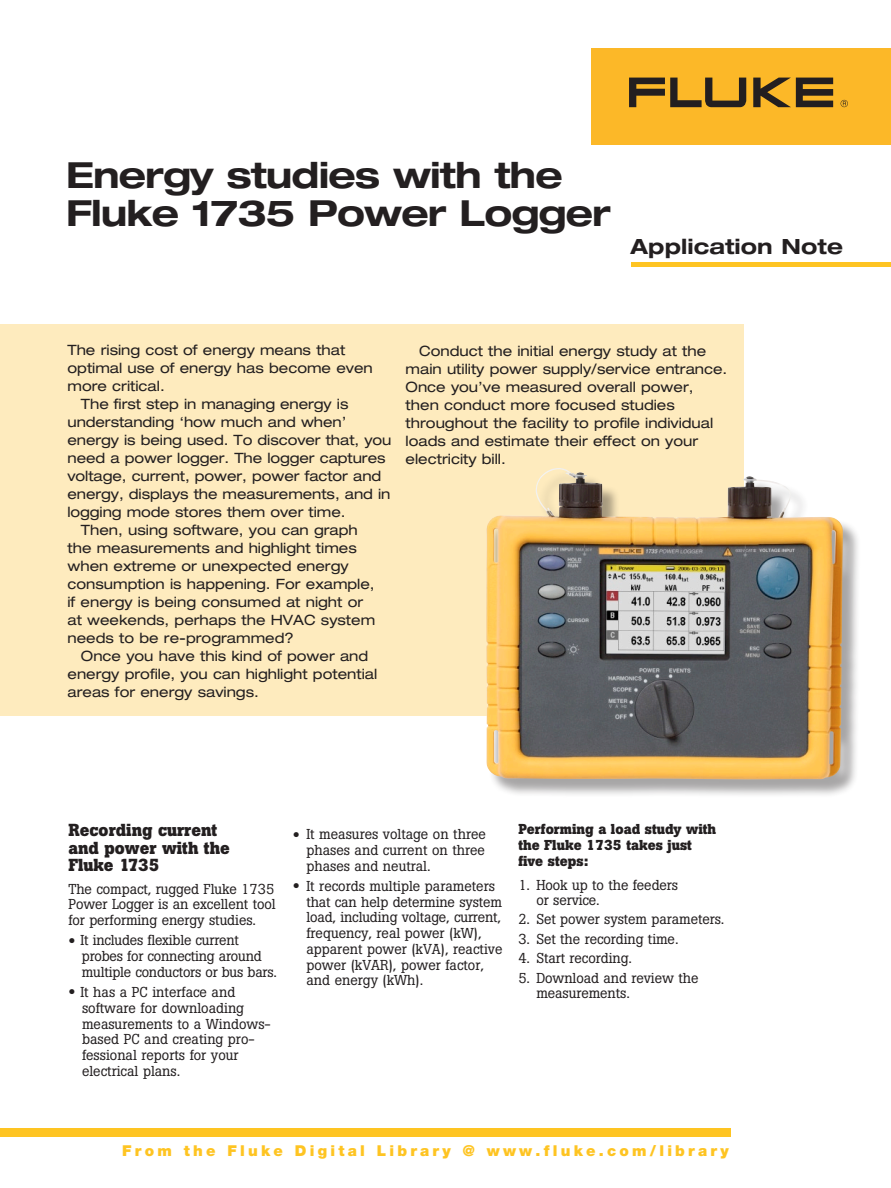
<style>
.page{position:relative;width:891px;height:1188px;background:#fff}
.page>*{position:absolute;margin:0;border:0;box-sizing:border-box;transform-origin:0 0}
.t1{font:700 expanded 36px/37.5px "Helvetica Neue";letter-spacing:-.025em;color:#231f20}
.t2{font:700 expanded 21px "Helvetica Neue";letter-spacing:.005em;color:#231f20}
.t3{font:700 17.25px/17.2px "Boton";color:#231f20}
.t4{font:900 15px "Helvetica Neue";letter-spacing:.215em;color:#fec422}
.t5{font:expanded 14.25px/18px "Helvetica Neue";color:#231f20}
.t6{font:14.25px/15.8px "Boton";letter-spacing:-.005em;color:#231f20}
.t7{font:700 14.25px/15.8px "Boton";color:#231f20}
.s1{font-size:21px}
</style>
<div class="page">
<div style="left:0;top:324px;width:744px;height:392px;background:#feebbe"></div>
<div style="left:592px;top:48px;width:299px;height:96px;background:#fcb828"></div>
<svg style="left:753px;top:78px;width:80px;height:29px"></svg>
<svg style="left:629px;top:78px;width:117px;height:29px"></svg>
<svg style="left:841px;top:100px;width:7px;height:7px"></svg>
<hr style="left:631px;top:263px;width:260px;height:4px;background:#fec422">
<div style="left:488px;top:470px;width:374px;height:327px;background:#231f20;opacity:.4"></div>
<img style="left:486px;top:468px;width:357px;height:311px">
<div style="left:0;top:1128px;width:730px;height:8px;background:#fec422"></div>
<h1 class="t1" style="left:66px;top:156px;width:546px">Energy studies with the<br>Fluke 1735 Power Logger</h1>
<h2 class="t2" style="left:631px;top:233px;width:214px">Application Note</h2>
<p class="t5" style="left:68px;top:341px;width:279px">The rising cost of energy means that</p>
<p class="t5" style="left:68px;top:359px;width:307px">optimal use of energy has become even</p>
<p class="t5" style="left:68px;top:377px;width:99px">more critical.</p>
<p class="t5" style="left:81px;top:395px;width:269px">The first step in managing energy is</p>
<p class="t5" style="left:68px;top:413px;width:280px">understanding ‘how much and when’</p>
<p class="t5" style="left:68px;top:431px;width:325px">energy is being used. To discover that, you</p>
<p class="t5" style="left:68px;top:449px;width:320px">need a power logger. The logger captures</p>
<p class="t5" style="left:68px;top:467px;width:315px">voltage, current, power, power factor and</p>
<p class="t5" style="left:68px;top:485px;width:324px">energy, displays the measurements, and in</p>
<p class="t5" style="left:68px;top:503px;width:280px">logging mode stores them over time.</p>
<p class="t5" style="left:81px;top:521px;width:278px">Then, using software, you can graph</p>
<p class="t5" style="left:68px;top:539px;width:291px">the measurements and highlight times</p>
<p class="t5" style="left:68px;top:557px;width:283px">when extreme or unexpected energy</p>
<p class="t5" style="left:68px;top:575px;width:309px">consumption is happening. For example,</p>
<p class="t5" style="left:68px;top:593px;width:297px">if energy is being consumed at night or</p>
<p class="t5" style="left:68px;top:611px;width:309px">at weekends, perhaps the HVAC system</p>
<p class="t5" style="left:68px;top:629px;width:228px">needs to be re-programmed?</p>
<p class="t5" style="left:81px;top:647px;width:289px">Once you have this kind of power and</p>
<p class="t5" style="left:68px;top:665px;width:311px">energy profile, you can highlight potential</p>
<p class="t5" style="left:68px;top:683px;width:193px">areas for energy savings.</p>
<p class="t5" style="left:406px;top:342px;width:323px;text-indent:13px">Conduct the initial energy study at the main utility power supply/service entrance.<br>Once you’ve measured overall power, then conduct more focused studies throughout the facility to profile individual loads and estimate their effect on your electricity bill.</p>
<p class="t3" style="left:68px;top:822px;width:163px">Recording current and power with the<br>Fluke 1735</p>
<p class="t6" style="left:68px;top:881px;width:209px;text-align:justify">The compact, rugged Fluke 1735<br>Power Logger is an excellent tool for performing energy studies.</p>
<p class="t6" style="left:82px;top:932px;width:197px;text-indent:-13px"><span class="s1">•</span> It includes flexible current probes for connecting around multiple conductors or bus bars.</p>
<p class="t6" style="left:82px;top:984px;width:190px;text-indent:-13px"><span class="s1">•</span> It has a PC interface and software for downloading measurements to a Windows&shy;based PC and creating pro&shy;fessional reports for your electrical plans.</p>
<p class="t6" style="left:306px;top:826px;width:181px;text-align:justify;text-indent:-13px"><span class="s1">•</span> It measures voltage on three phases and current on three phases and neutral.</p>
<p class="t6" style="left:306px;top:878px;width:198px;text-indent:-13px"><span class="s1">•</span> It records multiple parameters that can help determine system load, including voltage, current, frequency, real power (kW), apparent power (kVA), reactive power (kVAR), power factor, and energy (kWh).</p>
<p class="t7" style="left:518px;top:821px;width:199px">Performing a load study with the Fluke 1735 takes just five steps:</p>
<p class="t6" style="left:536px;top:877px;width:143px;line-height:15px;text-indent:-18px">1. Hook up to the feeders or service.</p>
<p class="t6" style="left:518px;top:911px;width:208px">2. Set power system parameters.</p>
<p class="t6" style="left:518px;top:931px;width:162px">3. Set the recording time.</p>
<p class="t6" style="left:518px;top:950px;width:115px">4. Start recording.</p>
<p class="t6" style="left:536px;top:970px;width:164px;line-height:15px;text-indent:-18px">5. Download and review the measurements.</p>
<p class="t4" style="left:122px;top:1142px;width:608px">From the Fluke Digital Library @ www.fluke.com/library</p>
</div>
